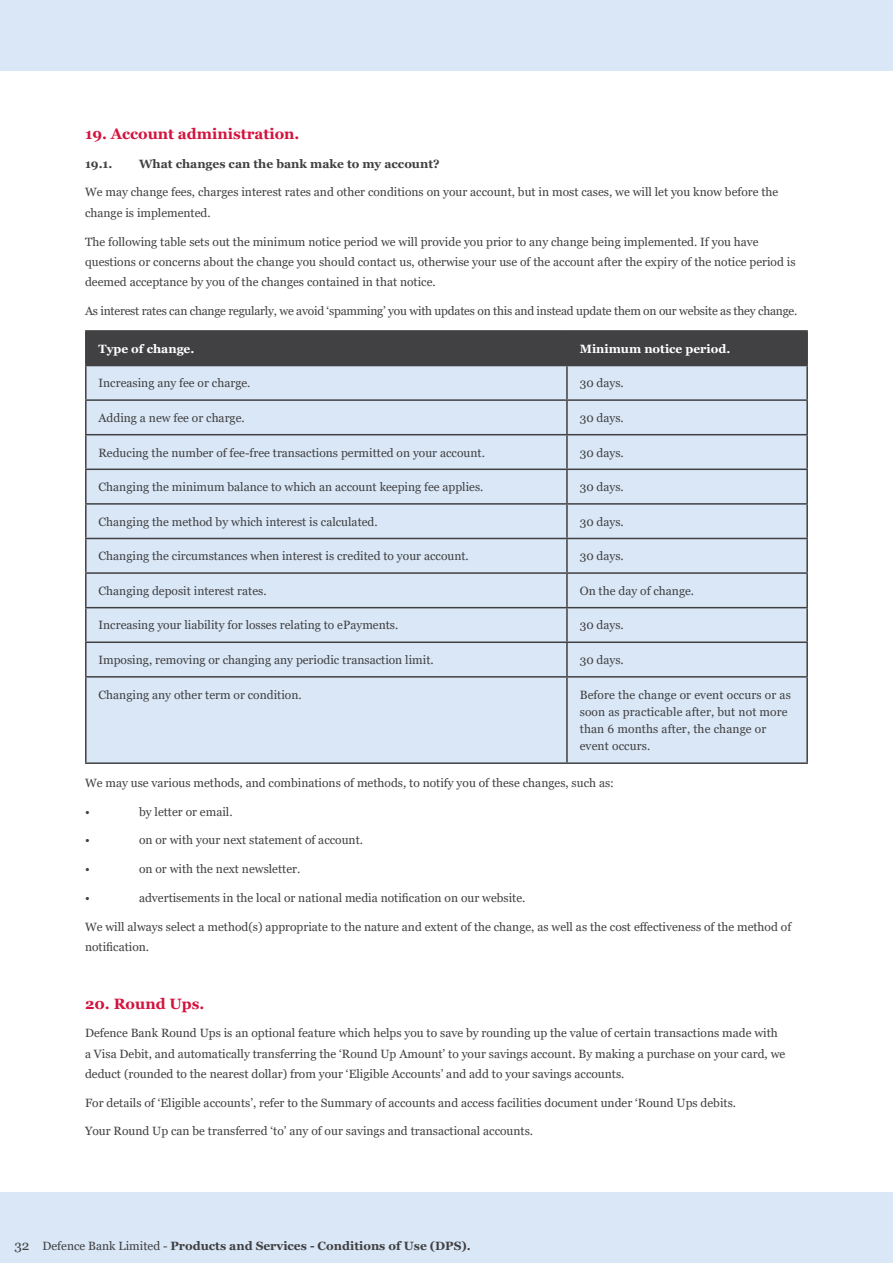
<style>
.page{position:relative;width:893px;height:1263px;background:#fff}
.page>*{position:absolute;margin:0;border:0;box-sizing:border-box;transform-origin:0 0}
.t1{font:700 15px "Georgia";color:#d3133e}
.t2{font:12px/20.2px "Georgia";color:#414042}
.t3{font:12px "Georgia";letter-spacing:-.02em;color:#414042}
.t4{font:700 12px "Georgia";color:#414042}
.t5{font:700 12px "Georgia";color:#fff}
.s1{font-weight:400;font-size:13.5px}
.s2{font-weight:400}
</style>
<div class="page">
<div style="left:0;top:1192px;width:893px;height:71px;background:#d9e7f6"></div>
<div style="left:0;top:0;width:893px;height:71px;background:#d9e7f6"></div>
<div style="left:87px;top:332px;width:719px;height:33px;background:#414042"></div>
<div style="left:87px;top:366px;width:719px;height:396px;background:#d9e7f6"></div>
<hr style="left:85px;top:330px;width:482px;height:2px;background:#414042">
<hr style="left:85px;top:332px;width:2px;height:33px;background:#414042">
<hr style="left:567px;top:330px;width:241px;height:2px;background:#414042">
<hr style="left:566px;top:332px;width:2px;height:33px;background:#414042">
<hr style="left:806px;top:332px;width:2px;height:33px;background:#414042">
<hr style="left:85px;top:365px;width:482px;height:1px;background:#414042">
<hr style="left:85px;top:366px;width:2px;height:33px;background:#414042">
<hr style="left:567px;top:365px;width:241px;height:1px;background:#414042">
<hr style="left:566px;top:366px;width:2px;height:33px;background:#414042">
<hr style="left:806px;top:366px;width:2px;height:33px;background:#414042">
<hr style="left:85px;top:399px;width:482px;height:2px;background:#414042">
<hr style="left:85px;top:401px;width:2px;height:33px;background:#414042">
<hr style="left:567px;top:399px;width:241px;height:2px;background:#414042">
<hr style="left:566px;top:401px;width:2px;height:33px;background:#414042">
<hr style="left:806px;top:401px;width:2px;height:33px;background:#414042">
<hr style="left:85px;top:434px;width:482px;height:1px;background:#414042">
<hr style="left:85px;top:435px;width:2px;height:33px;background:#414042">
<hr style="left:567px;top:434px;width:241px;height:1px;background:#414042">
<hr style="left:566px;top:435px;width:2px;height:33px;background:#414042">
<hr style="left:806px;top:435px;width:2px;height:33px;background:#414042">
<hr style="left:85px;top:468px;width:482px;height:2px;background:#414042">
<hr style="left:85px;top:470px;width:2px;height:33px;background:#414042">
<hr style="left:567px;top:468px;width:241px;height:2px;background:#414042">
<hr style="left:566px;top:470px;width:2px;height:33px;background:#414042">
<hr style="left:806px;top:470px;width:2px;height:33px;background:#414042">
<hr style="left:85px;top:503px;width:482px;height:2px;background:#414042">
<hr style="left:85px;top:505px;width:2px;height:33px;background:#414042">
<hr style="left:567px;top:503px;width:241px;height:2px;background:#414042">
<hr style="left:566px;top:505px;width:2px;height:33px;background:#414042">
<hr style="left:806px;top:505px;width:2px;height:33px;background:#414042">
<hr style="left:85px;top:538px;width:482px;height:1px;background:#414042">
<hr style="left:85px;top:539px;width:2px;height:33px;background:#414042">
<hr style="left:567px;top:538px;width:241px;height:1px;background:#414042">
<hr style="left:566px;top:539px;width:2px;height:33px;background:#414042">
<hr style="left:806px;top:539px;width:2px;height:33px;background:#414042">
<hr style="left:85px;top:572px;width:482px;height:2px;background:#414042">
<hr style="left:85px;top:574px;width:2px;height:33px;background:#414042">
<hr style="left:567px;top:572px;width:241px;height:2px;background:#414042">
<hr style="left:566px;top:574px;width:2px;height:33px;background:#414042">
<hr style="left:806px;top:574px;width:2px;height:33px;background:#414042">
<hr style="left:85px;top:607px;width:482px;height:1px;background:#414042">
<hr style="left:85px;top:608px;width:2px;height:33px;background:#414042">
<hr style="left:567px;top:607px;width:241px;height:1px;background:#414042">
<hr style="left:566px;top:608px;width:2px;height:33px;background:#414042">
<hr style="left:806px;top:608px;width:2px;height:33px;background:#414042">
<hr style="left:85px;top:641px;width:482px;height:2px;background:#414042">
<hr style="left:85px;top:643px;width:2px;height:33px;background:#414042">
<hr style="left:567px;top:641px;width:241px;height:2px;background:#414042">
<hr style="left:566px;top:643px;width:2px;height:33px;background:#414042">
<hr style="left:806px;top:643px;width:2px;height:33px;background:#414042">
<hr style="left:85px;top:676px;width:482px;height:2px;background:#414042">
<hr style="left:85px;top:678px;width:2px;height:84px;background:#414042">
<hr style="left:567px;top:676px;width:241px;height:2px;background:#414042">
<hr style="left:566px;top:678px;width:2px;height:84px;background:#414042">
<hr style="left:806px;top:678px;width:2px;height:84px;background:#414042">
<hr style="left:85px;top:762px;width:482px;height:2px;background:#414042">
<hr style="left:567px;top:762px;width:241px;height:2px;background:#414042">
<p class="t1" style="left:85px;top:124px;width:216px">19. Account administration.</p>
<p class="t4" style="left:85px;top:156px;width:29px">19.1.</p>
<p class="t4" style="left:139px;top:156px;width:302px">What changes can the bank make to my account?</p>
<p class="t2" style="left:85px;top:182px;width:695px">We may change fees, charges interest rates and other conditions on your account, but in most cases, we will let you know before the change is implemented.</p>
<p class="t2" style="left:85px;top:232px;width:712px">The following table sets out the minimum notice period we will provide you prior to any change being implemented. If you have questions or concerns about the change you should contact us, otherwise your use of the account after the expiry of the notice period is deemed acceptance by you of the changes contained in that notice.</p>
<p class="t3" style="left:85px;top:303px;width:714px">As interest rates can change regularly, we avoid ‘spamming’ you with updates on this and instead update them on our website as they change.</p>
<p class="t5" style="left:99px;top:341px;width:97px">Type of change.</p>
<p class="t5" style="left:580px;top:341px;width:152px">Minimum notice period.</p>
<p class="t2" style="left:99px;top:373px;width:153px">Increasing any fee or charge.</p>
<p class="t2" style="left:580px;top:373px;width:46px">30 days.</p>
<p class="t2" style="left:99px;top:408px;width:148px">Adding a new fee or charge.</p>
<p class="t2" style="left:580px;top:408px;width:46px">30 days.</p>
<p class="t2" style="left:99px;top:442px;width:388px">Reducing the number of fee-free transactions permitted on your account.</p>
<p class="t2" style="left:580px;top:442px;width:46px">30 days.</p>
<p class="t2" style="left:99px;top:477px;width:386px">Changing the minimum balance to which an account keeping fee applies.</p>
<p class="t2" style="left:580px;top:477px;width:46px">30 days.</p>
<p class="t2" style="left:99px;top:512px;width:281px">Changing the method by which interest is calculated.</p>
<p class="t2" style="left:580px;top:512px;width:46px">30 days.</p>
<p class="t2" style="left:99px;top:546px;width:372px">Changing the circumstances when interest is credited to your account.</p>
<p class="t2" style="left:580px;top:546px;width:46px">30 days.</p>
<p class="t2" style="left:99px;top:581px;width:170px">Changing deposit interest rates.</p>
<p class="t2" style="left:580px;top:581px;width:116px">On the day of change.</p>
<p class="t2" style="left:99px;top:615px;width:301px">Increasing your liability for losses relating to ePayments.</p>
<p class="t2" style="left:580px;top:615px;width:46px">30 days.</p>
<p class="t2" style="left:99px;top:650px;width:337px">Imposing, removing or changing any periodic transaction limit.</p>
<p class="t2" style="left:580px;top:650px;width:46px">30 days.</p>
<p class="t2" style="left:99px;top:685px;width:205px">Changing any other term or condition.</p>
<p class="t2" style="left:580px;top:686px;width:213px;line-height:17.2px">Before the change or event occurs or as soon as practicable after, but not more than 6 months after, the change or event occurs.</p>
<p class="t2" style="left:85px;top:773px;width:530px">We may use various methods, and combinations of methods, to notify you of these changes, such as:</p>
<p class="t2" style="left:85px;top:801px;width:6px">•</p>
<p class="t2" style="left:139px;top:801px;width:95px">by letter or email.</p>
<p class="t2" style="left:85px;top:830px;width:6px">•</p>
<p class="t2" style="left:139px;top:830px;width:226px">on or with your next statement of account.</p>
<p class="t2" style="left:85px;top:859px;width:6px">•</p>
<p class="t2" style="left:139px;top:859px;width:163px">on or with the next newsletter.</p>
<p class="t2" style="left:85px;top:888px;width:6px">•</p>
<p class="t2" style="left:139px;top:888px;width:388px">advertisements in the local or national media notification on our website.</p>
<p class="t2" style="left:85px;top:917px;width:708px">We will always select a method(s) appropriate to the nature and extent of the change, as well as the cost effectiveness of the method of notification.</p>
<p class="t1" style="left:85px;top:994px;width:121px">20. Round Ups.</p>
<p class="t2" style="left:85px;top:1023px;width:702px">Defence Bank Round Ups is an optional feature which helps you to save by rounding up the value of certain transactions made with a Visa Debit, and automatically transferring the ‘Round Up Amount’ to your savings account. By making a purchase on your card, we deduct (rounded to the nearest dollar) from your ‘Eligible Accounts’ and add to your savings accounts.</p>
<p class="t2" style="left:85px;top:1092px;width:653px">For details of ‘Eligible accounts’, refer to the Summary of accounts and access facilities document under ‘Round Ups debits.</p>
<p class="t2" style="left:85px;top:1121px;width:450px">Your Round Up can be transferred ‘to’ any of our savings and transactional accounts.</p>
<p class="t4" style="left:15px;top:1238px;width:458px"><span class="s1">32</span> <span class="s2">Defence Bank Limited -</span> Products and Services - Conditions of Use (DPS).</p>
</div>
